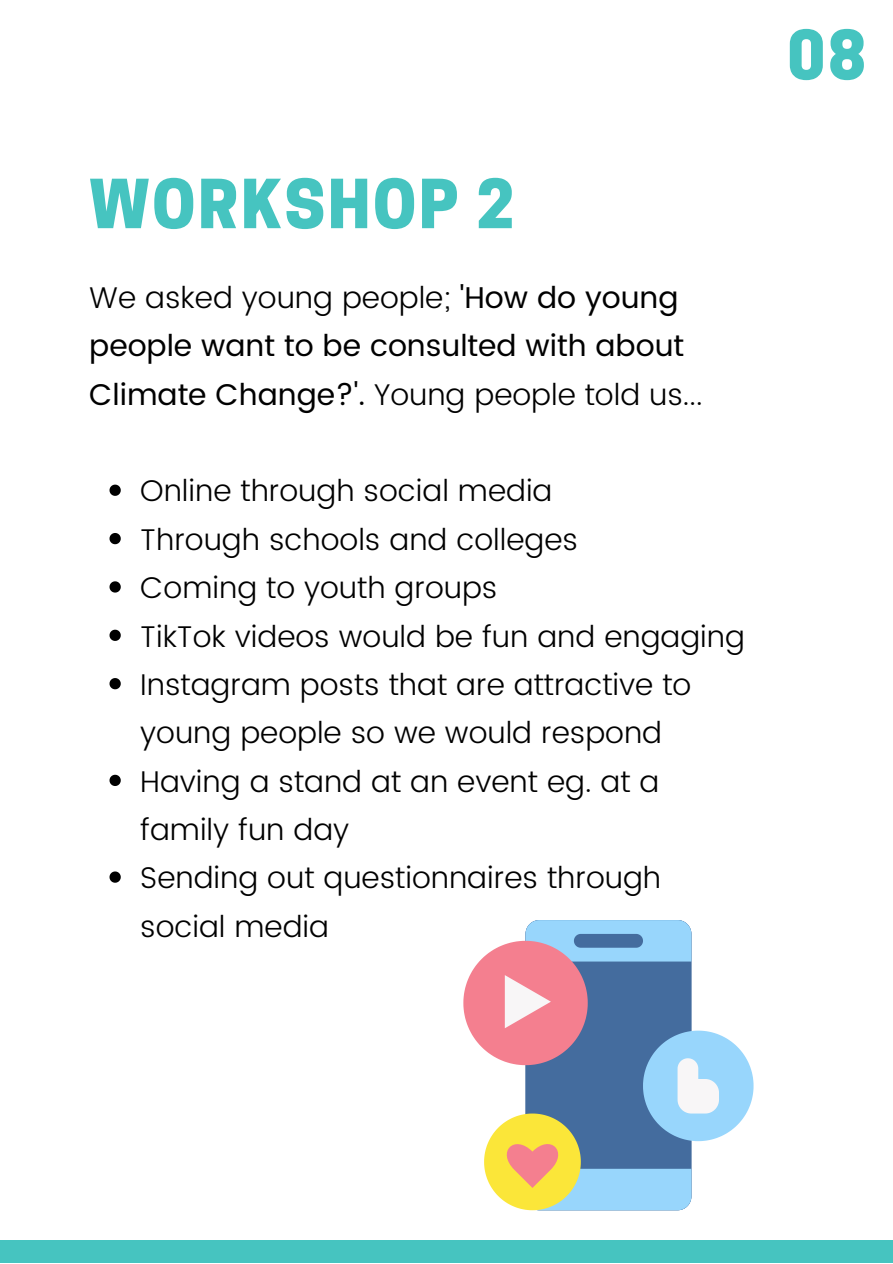
<style>
.page{position:relative;width:893px;height:1264px;background:#fff}
.page>*{position:absolute;margin:0;border:0;box-sizing:border-box;transform-origin:0 0}
.t1{font:800 63.45px "Cooper Hewitt";letter-spacing:.04em;color:#46c4c0}
.t2{font:300 30px/48.3px "Poppins";color:#000}
.t3{font:30px/48.3px "Poppins";color:#000}
.s1{font-weight:300}
</style>
<div class="page">
<div style="left:0;top:1240px;width:892px;height:22px;background:#46c4c0"></div>
<svg style="left:109px;top:484px;width:12px;height:12px"></svg>
<svg style="left:109px;top:533px;width:12px;height:11px"></svg>
<svg style="left:109px;top:581px;width:12px;height:11px"></svg>
<svg style="left:109px;top:629px;width:12px;height:12px"></svg>
<svg style="left:109px;top:678px;width:12px;height:11px"></svg>
<svg style="left:109px;top:774px;width:12px;height:12px"></svg>
<svg style="left:109px;top:871px;width:12px;height:11px"></svg>
<svg style="left:463px;top:920px;width:290px;height:290px"></svg>
<h1 class="t1" style="left:89px;top:180px;width:426px">WORKSHOP 2</h1>
<p class="t3" style="left:89px;top:273px;width:614px"><span class="s1">We asked young people;</span> 'How do young people want to be consulted with about<br>Climate Change?'. <span class="s1">Young people told us...</span></p>
<p class="t2" style="left:140px;top:467px;width:606px">Online through social media<br>Through schools and colleges<br>Coming to youth groups<br>TikTok videos would be fun and engaging<br>Instagram posts that are attractive to young people so we would respond<br>Having a stand at an event eg. at a family fun day<br>Sending out questionnaires through social media</p>
<h1 class="t1" style="left:787px;top:32px;width:80px">08</h1>
</div>
